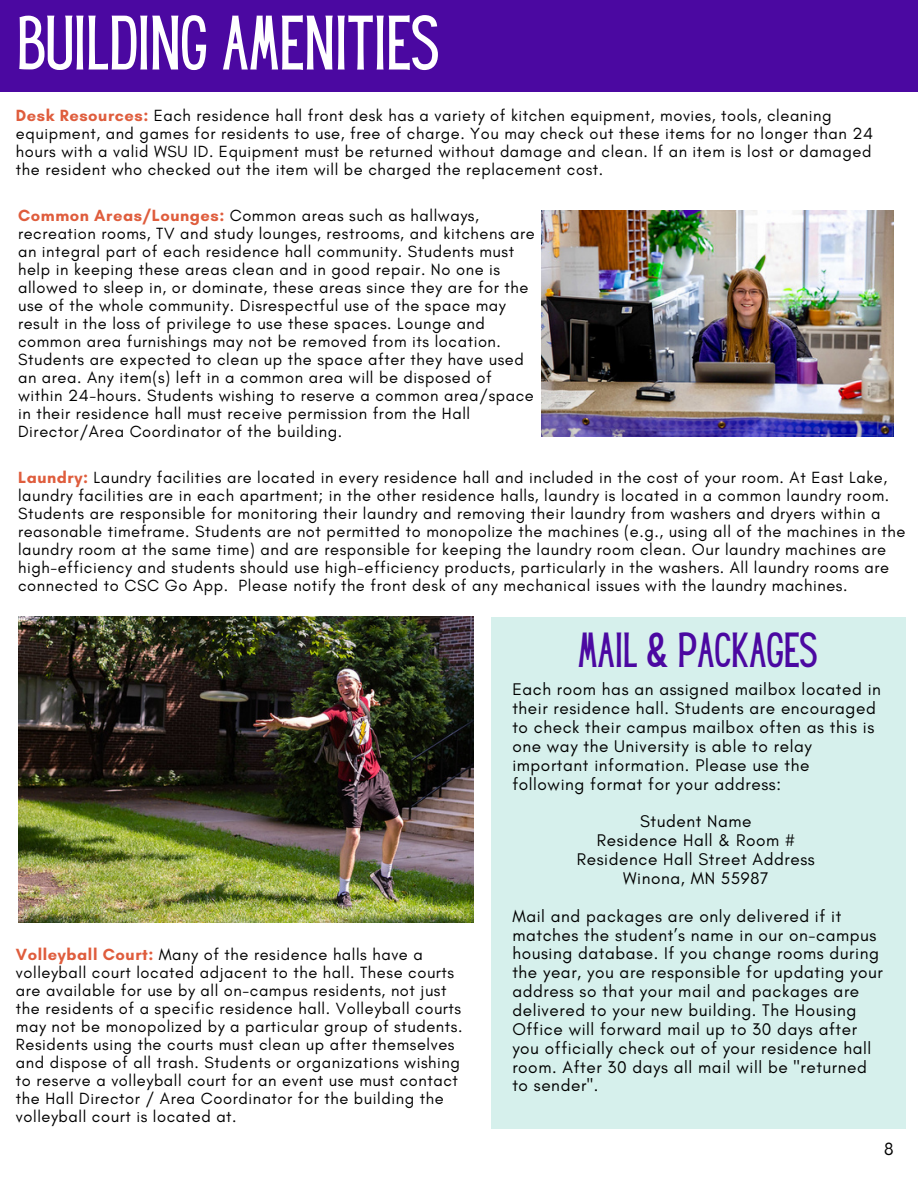
<style>
.page{position:relative;width:918px;height:1188px;background:#fff}
.page>*{position:absolute;margin:0;border:0;box-sizing:border-box;transform-origin:0 0}
.t1{font:67.35px "Hey Gotcha";color:#fff}
.t2{font:43.05px "Hey Gotcha";color:#4b08a1}
.t3{font:18px "Glacial Indifference";color:#000}
.t4{font:17.25px/18.9px "Glacial Indifference";letter-spacing:.035em;color:#000}
.t5{font:16.5px/18px "Glacial Indifference";letter-spacing:.035em;color:#000}
.s1{font-weight:700;color:#df5d3d}
</style>
<div class="page">
<div style="left:491px;top:617px;width:414px;height:511px;background:#d6f0ec"></div>
<div style="left:0;top:0;width:918px;height:92px;background:#4b08a1"></div>
<img style="left:541px;top:211px;width:352px;height:226px">
<img style="left:18px;top:617px;width:456px;height:306px">
<p class="t1" style="left:17px;top:16px;width:422px">BUILDING AMENITIES</p>
<p class="t5" style="left:16px;top:107px;width:859px"><span class="s1">Desk Resources:</span> Each residence hall front desk has a variety of kitchen equipment, movies, tools, cleaning equipment, and games for residents to use, free of charge. You may check out these items for no longer than 24 hours with a valid WSU ID. Equipment must be returned without damage and clean. If an item is lost or damaged the resident who checked out the item will be charged the replacement cost.</p>
<p class="t5" style="left:18px;top:207px;width:518px"><span class="s1">Common Areas/Lounges:</span> Common areas such as hallways, recreation rooms, TV and study lounges, restrooms, and kitchens are an integral part of each residence hall community. Students must help in keeping these areas clean and in good repair. No one is allowed to sleep in, or dominate, these areas since they are for the use of the whole community. Disrespectful use of the space may result in the loss of privilege to use these spaces. Lounge and common area furnishings may not be removed from its location.<br>Students are expected to clean up the space after they have used an area. Any item(s) left in a common area will be disposed of within 24-hours. Students wishing to reserve a common area/space in their residence hall must receive permission from the Hall Director/Area Coordinator of the building.</p>
<p class="t5" style="left:18px;top:469px;width:889px"><span class="s1">Laundry:</span> Laundry facilities are located in every residence hall and included in the cost of your room. At East Lake, laundry facilities are in each apartment; in the other residence halls, laundry is located in a common laundry room.<br>Students are responsible for monitoring their laundry and removing their laundry from washers and dryers within a reasonable timeframe. Students are not permitted to monopolize the machines (e.g., using all of the machines in the laundry room at the same time) and are responsible for keeping the laundry room clean. Our laundry machines are high-efficiency and students should use high-efficiency products, particularly in the washers. All laundry rooms are connected to CSC Go App. Please notify the front desk of any mechanical issues with the laundry machines.</p>
<p class="t5" style="left:16px;top:945px;width:448px"><span class="s1">Volleyball Court:</span> Many of the residence halls have a volleyball court located adjacent to the hall. These courts are available for use by all on-campus residents, not just the residents of a specific residence hall. Volleyball courts may not be monopolized by a particular group of students.<br>Residents using the courts must clean up after themselves and dispose of all trash. Students or organizations wishing to reserve a volleyball court for an event use must contact the Hall Director / Area Coordinator for the building the volleyball court is located at.</p>
<p class="t2" style="left:578px;top:633px;width:240px">MAIL &amp; PACKAGES</p>
<p class="t4" style="left:512px;top:680px;width:370px">Each room has an assigned mailbox located in their residence hall. Students are encouraged to check their campus mailbox often as this is one way the University is able to relay important information. Please use the following format for your address:</p>
<p class="t4" style="left:640px;top:812px;width:113px">Student Name</p>
<p class="t4" style="left:597px;top:831px;width:200px">Residence Hall &amp; Room #</p>
<p class="t4" style="left:577px;top:850px;width:239px">Residence Hall Street Address</p>
<p class="t4" style="left:623px;top:868px;width:147px">Winona, MN 55987</p>
<p class="t4" style="left:512px;top:906px;width:372px">Mail and packages are only delivered if it matches the student’s name in our on-campus housing database. If you change rooms during the year, you are responsible for updating your address so that your mail and packages are delivered to your new building. The Housing Office will forward mail up to 30 days after you officially check out of your residence hall room. After 30 days all mail will be "returned to sender".</p>
<p class="t3" style="left:884px;top:1138px;width:11px">8</p>
</div>
